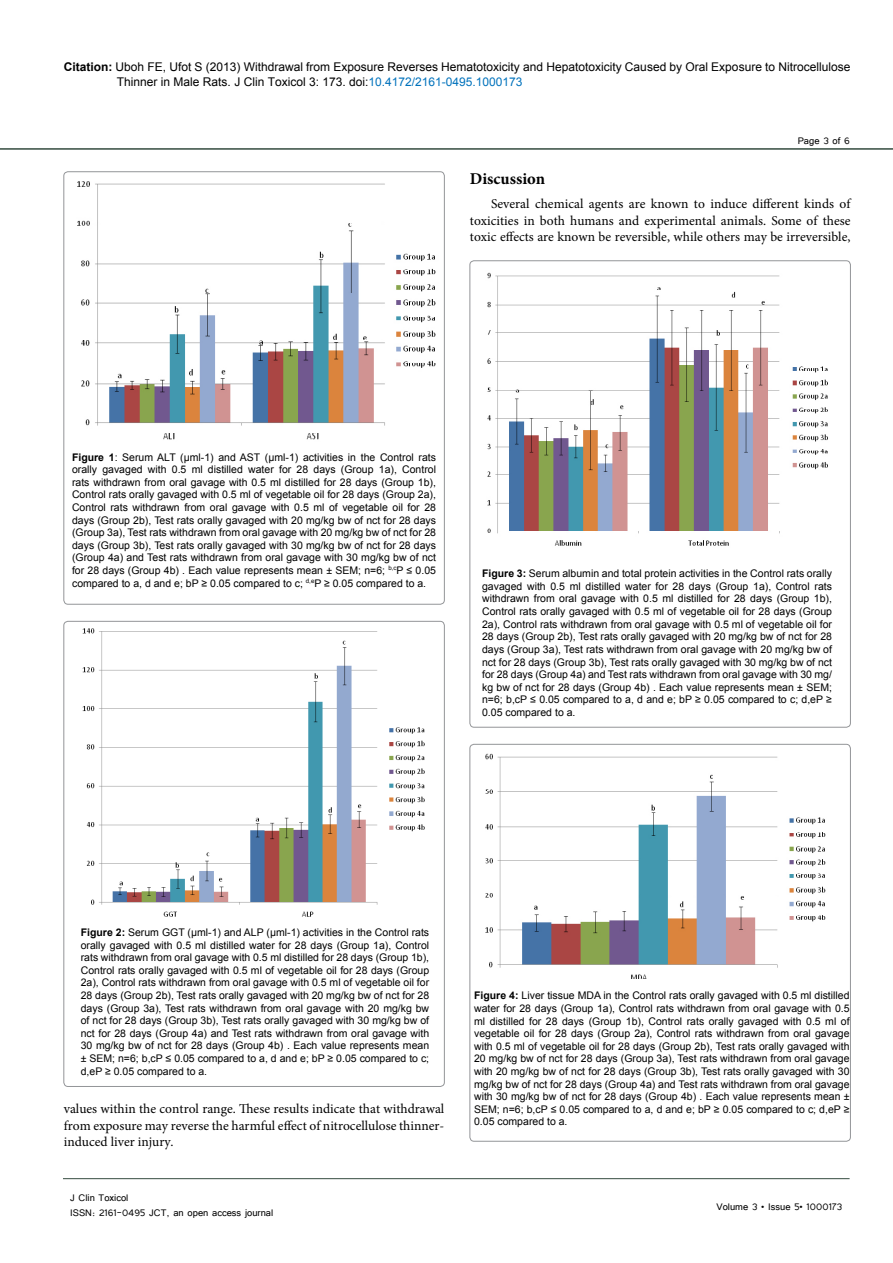
<style>
.page{position:relative;width:893px;height:1263px;background:#fff}
.page>*{position:absolute;margin:0;border:0;box-sizing:border-box;transform-origin:0 0}
.t1{font:700 16.5px "Minion Pro";color:#000}
.t2{font:13.5px/16.2px "Minion Pro";color:#000;text-align:justify}
.t3{font:12px/15px "Arial";color:#000}
.t4{font:12px/14.4px "Tunga";color:#000}
.t5{font:10.5px/12.6px "Arial";color:#000;text-align:justify}
.t6{font:10.5px/12.6px "Arial";color:#000101;text-align:justify}
.s1{font-weight:700}
.s2{color:#0072bc}
</style>
<div class="page">
<hr style="left:63px;top:1178px;width:787px;height:1px;background:#344b3f">
<hr style="left:0;top:148px;width:893px;height:2px;background:#344b3f">
<img style="left:77px;top:181px;width:359px;height:259px">
<img style="left:82px;top:628px;width:343px;height:289px">
<img style="left:487px;top:272px;width:341px;height:274px">
<div style="left:470px;top:744px;width:380px;height:397px;border:1px solid #939598;border-radius:4px"></div>
<img style="left:485px;top:753px;width:341px;height:226px">
<p class="t3" style="left:117px;top:59px;width:735px;text-indent:-53px"><span class="s1">Citation:</span> Uboh FE, Ufot S (2013) Withdrawal from Exposure Reverses Hematotoxicity and Hepatotoxicity Caused by Oral Exposure to Nitrocellulose<br>Thinner in Male Rats. J Clin Toxicol 3: 173. doi:<span class="s2">10.4172/2161-0495.1000173</span></p>
<p class="t4" style="left:798px;top:133px;width:54px">Page 3 of 6</p>
<h1 class="t1" style="left:470px;top:167px;width:77px">Discussion</h1>
<p class="t2" style="left:470px;top:196px;width:382px;text-indent:21px">Several chemical agents are known to induce different kinds of toxicities in both humans and experimental animals. Some of these toxic effects are known be reversible, while others may be irreversible,</p>
<p class="t5" style="left:72px;top:451px;width:365px"><span class="s1">Figure 1</span>: Serum ALT (μml-1) and AST (μml-1) activities in the Control rats orally gavaged with 0.5 ml distilled water for 28 days (Group 1a), Control rats withdrawn from oral gavage with 0.5 ml distilled for 28 days (Group 1b), Control rats orally gavaged with 0.5 ml of vegetable oil for 28 days (Group 2a), Control rats withdrawn from oral gavage with 0.5 ml of vegetable oil for 28 days (Group 2b), Test rats orally gavaged with 20 mg/kg bw of nct for 28 days (Group 3a), Test rats withdrawn from oral gavage with 20 mg/kg bw of nct for 28 days (Group 3b), Test rats orally gavaged with 30 mg/kg bw of nct for 28 days (Group 4a) and Test rats withdrawn from oral gavage with 30 mg/kg bw of nct for 28 days (Group 4b) . Each value represents mean ± SEM; n=6; <sup>b,c</sup>P ≤ 0.05 compared to a, d and e; bP ≥ 0.05 compared to c; <sup>d,e</sup>P ≥ 0.05 compared to a.</p>
<p class="t5" style="left:482px;top:567px;width:351px"><span class="s1">Figure 3:</span> Serum albumin and total protein activities in the Control rats orally gavaged with 0.5 ml distilled water for 28 days (Group 1a), Control rats withdrawn from oral gavage with 0.5 ml distilled for 28 days (Group 1b), Control rats orally gavaged with 0.5 ml of vegetable oil for 28 days (Group 2a), Control rats withdrawn from oral gavage with 0.5 ml of vegetable oil for 28 days (Group 2b), Test rats orally gavaged with 20 mg/kg bw of nct for 28 days (Group 3a), Test rats withdrawn from oral gavage with 20 mg/kg bw of nct for 28 days (Group 3b), Test rats orally gavaged with 30 mg/kg bw of nct for 28 days (Group 4a) and Test rats withdrawn from oral gavage with 30 mg/ kg bw of nct for 28 days (Group 4b) . Each value represents mean ± SEM; n=6; b,cP ≤ 0.05 compared to a, d and e; bP ≥ 0.05 compared to c; d,eP ≥ 0.05 compared to a.</p>
<p class="t5" style="left:81px;top:926px;width:350px"><span class="s1">Figure 2:</span> Serum GGT (μml-1) and ALP (μml-1) activities in the Control rats orally gavaged with 0.5 ml distilled water for 28 days (Group 1a), Control rats withdrawn from oral gavage with 0.5 ml distilled for 28 days (Group 1b), Control rats orally gavaged with 0.5 ml of vegetable oil for 28 days (Group 2a), Control rats withdrawn from oral gavage with 0.5 ml of vegetable oil for 28 days (Group 2b), Test rats orally gavaged with 20 mg/kg bw of nct for 28 days (Group 3a), Test rats withdrawn from oral gavage with 20 mg/kg bw of nct for 28 days (Group 3b), Test rats orally gavaged with 30 mg/kg bw of nct for 28 days (Group 4a) and Test rats withdrawn from oral gavage with 30 mg/kg bw of nct for 28 days (Group 4b) . Each value represents mean ± SEM; n=6; b,cP ≤ 0.05 compared to a, d and e; bP ≥ 0.05 compared to c; d,eP ≥ 0.05 compared to a.</p>
<p class="t2" style="left:64px;top:1101px;width:382px">values within the control range. These results indicate that withdrawal from exposure may reverse the harmful effect of nitrocellulose thinner&shy;induced liver injury.</p>
<p class="t4" style="left:70px;top:1190px;width:205px">J Clin Toxicol<br>ISSN: 2161-0495 JCT, an open access journal</p>
<p class="t6" style="left:474px;top:989px;width:377px"><span class="s1">Figure 4:</span> Liver tissue MDA in the Control rats orally gavaged with 0.5 ml distilled water for 28 days (Group 1a), Control rats withdrawn from oral gavage with 0.5 ml distilled for 28 days (Group 1b), Control rats orally gavaged with 0.5 ml of vegetable oil for 28 days (Group 2a), Control rats withdrawn from oral gavage with 0.5 ml of vegetable oil for 28 days (Group 2b), Test rats orally gavaged with 20 mg/kg bw of nct for 28 days (Group 3a), Test rats withdrawn from oral gavage with 20 mg/kg bw of nct for 28 days (Group 3b), Test rats orally gavaged with 30 mg/kg bw of nct for 28 days (Group 4a) and Test rats withdrawn from oral gavage with 30 mg/kg bw of nct for 28 days (Group 4b) . Each value represents mean ± SEM; n=6; b,cP ≤ 0.05 compared to a, d and e; bP ≥ 0.05 compared to c; d,eP ≥ 0.05 compared to a.</p>
<p class="t4" style="left:716px;top:1199px;width:127px">Volume 3 • Issue 5• 1000173</p>
</div>
